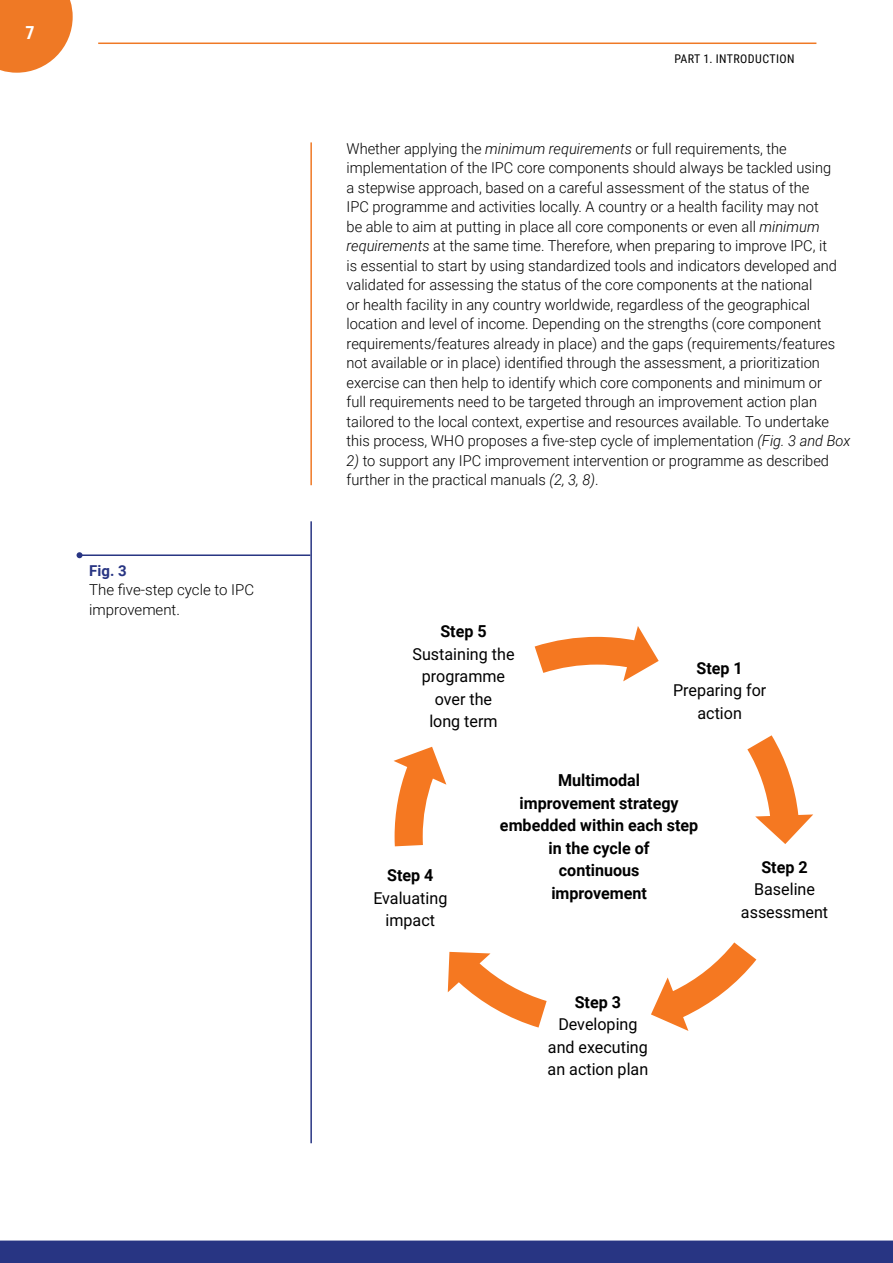
<style>
.page{position:relative;width:893px;height:1263px;background:#fff}
.page>*{position:absolute;margin:0;border:0;box-sizing:border-box;transform-origin:0 0}
.t1{font:700 18px "Roboto Condensed";color:#fff}
.t2{font:16.5px/22.5px "Roboto";color:#000;text-align:center}
.t3{font:700 16.5px/22.5px "Roboto";color:#000;text-align:center}
.t4{font:300 15px/19.5px "Roboto";color:#000}
.t5{font:700 15px "Roboto";color:#283583}
.t6{font:12px "Roboto Condensed";letter-spacing:.035em;color:#000}
.s1{font-style:italic}
</style>
<div class="page">
<hr style="left:98px;top:43px;width:718px;height:1px;background:#ef7925">
<svg style="left:0;top:0;width:73px;height:73px;background:#f18b43"></svg>
<div style="left:0;top:1240px;width:893px;height:23px;background:#283583"></div>
<hr style="left:310px;top:142px;width:2px;height:343px;background:#ef7925">
<hr style="left:310px;top:521px;width:2px;height:622px;background:#283583">
<hr style="left:80px;top:554px;width:230px;height:2px;background:#283583">
<svg style="left:77px;top:552px;width:6px;height:6px"></svg>
<svg style="left:535px;top:626px;width:124px;height:55px"></svg>
<svg style="left:747px;top:735px;width:66px;height:109px"></svg>
<svg style="left:651px;top:942px;width:105px;height:89px"></svg>
<svg style="left:448px;top:952px;width:99px;height:75px"></svg>
<svg style="left:394px;top:747px;width:52px;height:99px"></svg>
<p class="t1" style="left:26px;top:20px;width:11px">7</p>
<p class="t5" style="left:89px;top:560px;width:39px">Fig. 3</p>
<p class="t4" style="left:89px;top:580px;width:166px">The five-step cycle to IPC improvement.</p>
<p class="t6" style="left:674px;top:50px;width:122px">PART 1. INTRODUCTION</p>
<p class="t4" style="left:347px;top:138px;width:505px">Whether applying the <span class="s1">minimum requirements</span> or full requirements, the implementation of the IPC core components should always be tackled using<br>a stepwise approach, based on a careful assessment of the status of the<br>IPC programme and activities locally. A country or a health facility may not<br>be able to aim at putting in place all core components or even all <span class="s1">minimum requirements</span> at the same time. Therefore, when preparing to improve IPC, it<br>is essential to start by using standardized tools and indicators developed and validated for assessing the status of the core components at the national<br>or health facility in any country worldwide, regardless of the geographical location and level of income. Depending on the strengths (core component requirements/features already in place) and the gaps (requirements/features not available or in place) identified through the assessment, a prioritization exercise can then help to identify which core components and minimum or<br>full requirements need to be targeted through an improvement action plan tailored to the local context, expertise and resources available. To undertake this process, WHO proposes a five-step cycle of implementation <span class="s1">(Fig. 3 and Box</span></p>
<p class="t4" style="left:347px;top:450px;width:484px"><span class="s1">2)</span> to support any IPC improvement intervention or programme as described further in the practical manuals <span class="s1">(2, 3, 8)</span>.</p>
<p class="t3" style="left:440px;top:620px;width:48px">Step 5</p>
<p class="t2" style="left:412px;top:642px;width:104px">Sustaining the programme over the<br>long term</p>
<p class="t3" style="left:696px;top:656px;width:48px">Step 1</p>
<p class="t2" style="left:673px;top:678px;width:95px">Preparing for action</p>
<p class="t3" style="left:387px;top:863px;width:48px">Step 4</p>
<p class="t2" style="left:373px;top:886px;width:75px">Evaluating impact</p>
<p class="t3" style="left:500px;top:769px;width:200px">Multimodal<br>improvement strategy embedded within each step in the cycle of<br>continuous<br>improvement</p>
<p class="t3" style="left:575px;top:990px;width:48px">Step 3</p>
<p class="t2" style="left:548px;top:1012px;width:102px">Developing and executing an action plan</p>
<p class="t3" style="left:761px;top:855px;width:48px">Step 2</p>
<p class="t2" style="left:741px;top:877px;width:89px">Baseline assessment</p>
</div>
